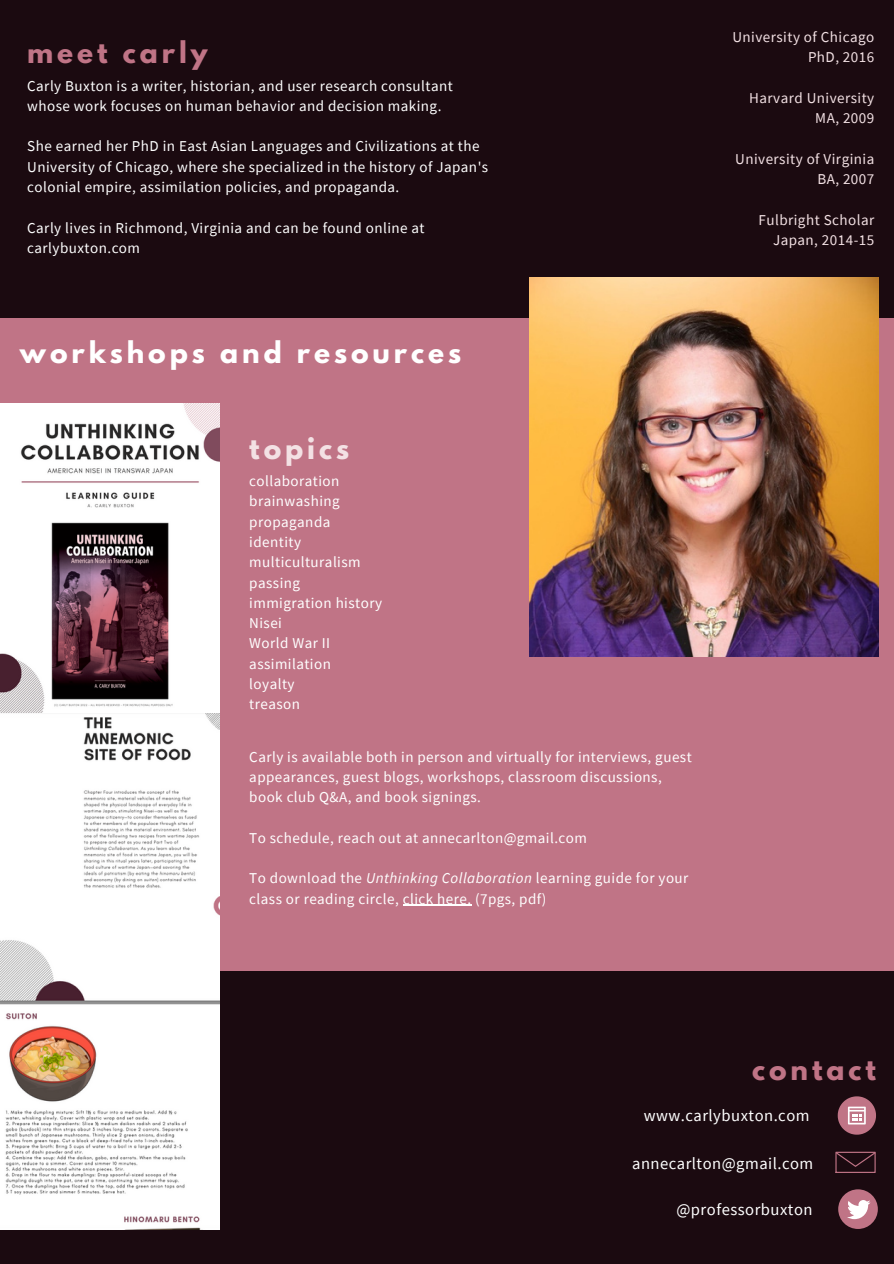
<style>
.page{position:relative;width:894px;height:1264px;background:#fff}
.page>*{position:absolute;margin:0;border:0;box-sizing:border-box;transform-origin:0 0}
.t1{font:700 26.55px "League Spartan";letter-spacing:.15em;color:#fff}
.t2{font:700 26.55px "League Spartan";letter-spacing:.15em;color:#c07486}
.t3{font:700 26.55px "League Spartan";letter-spacing:.15em;color:#f3e1e4}
.t4{font:16.5px "Source Sans Pro";letter-spacing:.03em;color:#fff}
.t5{font:15px/20.2px "Source Sans Pro";letter-spacing:.03em;color:#fff}
.t6{font:15px/20.2px "Source Sans Pro";letter-spacing:.03em;color:#f3e1e4;text-align:right}
.s1{font-style:italic}
</style>
<div class="page">
<div style="left:0;top:0;width:893px;height:1263px;background:#1b0a10"></div>
<div style="left:0;top:318px;width:893px;height:652px;background:#c07486"></div>
<div style="left:838px;top:1189px;width:39px;height:39px;background:#c07486;border-radius:50%"></div>
<svg style="left:847px;top:1200px;width:23px;height:19px"></svg>
<svg style="left:837px;top:1096px;width:38px;height:38px"></svg>
<svg style="left:835px;top:1151px;width:40px;height:22px"></svg>
<img style="left:0;top:403px;width:220px;height:826px">
<img style="left:530px;top:277px;width:347px;height:380px">
<hr style="left:402px;top:904px;width:69px;height:2px;background:#fff">
<p class="t2" style="left:27px;top:39px;width:182px">meet carly</p>
<p class="t5" style="left:27px;top:75px;width:427px">Carly Buxton is a writer, historian, and user research consultant whose work focuses on human behavior and decision making.</p>
<p class="t5" style="left:27px;top:136px;width:462px">She earned her PhD in East Asian Languages and Civilizations at the<br>University of Chicago, where she specialized in the history of Japan's colonial empire, assimilation policies, and propaganda.</p>
<p class="t5" style="left:27px;top:217px;width:399px">Carly lives in Richmond, Virginia and can be found online at carlybuxton.com</p>
<p class="t1" style="left:20px;top:339px;width:442px">workshops and resources</p>
<p class="t3" style="left:249px;top:435px;width:101px">topics</p>
<p class="t5" style="left:249px;top:470px;width:92px">collaboration</p>
<p class="t5" style="left:249px;top:491px;width:92px">brainwashing</p>
<p class="t5" style="left:249px;top:511px;width:83px">propaganda</p>
<p class="t5" style="left:249px;top:531px;width:53px">identity</p>
<p class="t5" style="left:249px;top:552px;width:113px">multiculturalism</p>
<p class="t5" style="left:249px;top:572px;width:52px">passing</p>
<p class="t5" style="left:249px;top:592px;width:134px">immigration history</p>
<p class="t5" style="left:249px;top:612px;width:34px">Nisei</p>
<p class="t5" style="left:249px;top:633px;width:82px">World War II</p>
<p class="t5" style="left:249px;top:653px;width:83px">assimilation</p>
<p class="t5" style="left:249px;top:673px;width:47px">loyalty</p>
<p class="t5" style="left:249px;top:693px;width:52px">treason</p>
<p class="t5" style="left:249px;top:746px;width:444px">Carly is available both in person and virtually for interviews, guest appearances, guest blogs, workshops, classroom discussions, book club Q&amp;A, and book signings.</p>
<p class="t5" style="left:249px;top:827px;width:339px">To schedule, reach out at annecarlton@gmail.com</p>
<p class="t5" style="left:249px;top:868px;width:440px">To download the <span class="s1">Unthinking Collaboration</span> learning guide for your class or reading circle, click here. (7pgs, pdf)</p>
<p class="t6" style="left:732px;top:27px;width:143px">University of Chicago</p>
<p class="t6" style="left:807px;top:47px;width:68px">PhD, 2016</p>
<p class="t6" style="left:749px;top:87px;width:126px">Harvard University</p>
<p class="t6" style="left:815px;top:108px;width:60px">MA, 2009</p>
<p class="t6" style="left:735px;top:148px;width:140px">University of Virginia</p>
<p class="t6" style="left:817px;top:168px;width:58px">BA, 2007</p>
<p class="t6" style="left:758px;top:209px;width:117px">Fulbright Scholar<br>Japan, 2014-15</p>
<p class="t2" style="left:751px;top:1055px;width:125px">contact</p>
<p class="t4" style="left:643px;top:1104px;width:167px">www.carlybuxton.com</p>
<p class="t4" style="left:632px;top:1152px;width:183px">annecarlton@gmail.com</p>
<p class="t4" style="left:676px;top:1198px;width:138px">@professorbuxton</p>
</div>
